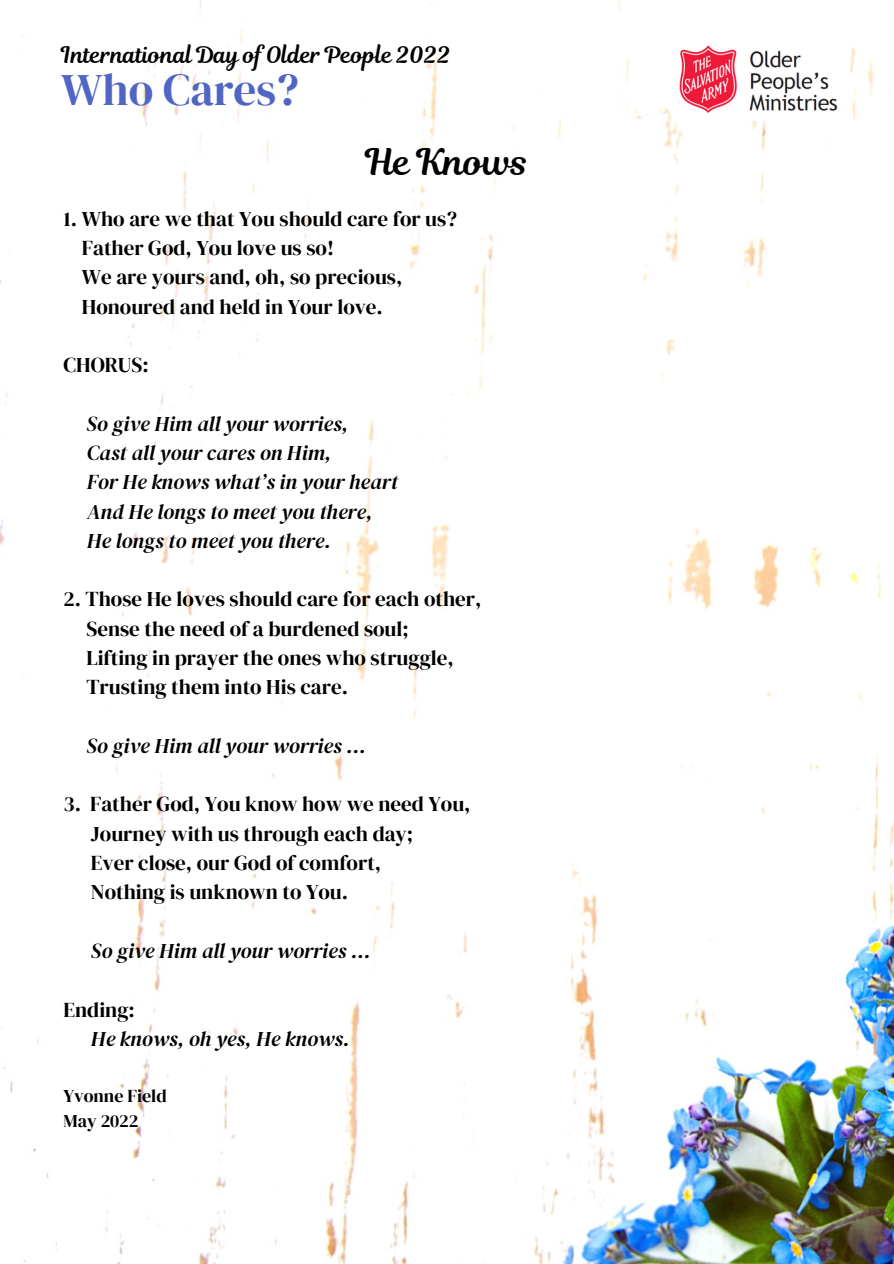
<style>
.page{position:relative;width:894px;height:1264px;background:#fff}
.page>*{position:absolute;margin:0;border:0;box-sizing:border-box;transform-origin:0 0}
.t1{font:45px "DM Serif Display";color:#5166c4}
.t2{font:36px "RTL Romman Regular";color:#000}
.t3{font:22.5px "RTL Romman Regular";color:#000}
.t4{font:21px/29.2px "DM Serif Display";color:#000}
.t5{font:italic 21px/29.2px "DM Serif Display";color:#000}
.t6{font:18px/24.8px "DM Serif Display";color:#000}
</style>
<div class="page">
<img style="left:0;top:0;width:893px;height:1263px">
<img style="left:677px;top:42px;width:163px;height:78px">
<p class="t3" style="left:61px;top:39px;width:390px">International Day of Older People 2022</p>
<h1 class="t1" style="left:61px;top:59px;width:239px">Who Cares?</h1>
<h2 class="t2" style="left:365px;top:137px;width:164px">He Knows</h2>
<p class="t4" style="left:82px;top:204px;width:376px;text-indent:-18px">1. Who are we that You should care for us?<br>Father God, You love us so!<br>We are yours and, oh, so precious,<br>Honoured and held in Your love.</p>
<p class="t4" style="left:63px;top:350px;width:87px">CHORUS:</p>
<p class="t5" style="left:86px;top:409px;width:313px">So give Him all your worries,<br>Cast all your cares on Him,<br>For He knows what’s in your heart<br>And He longs to meet you there,<br>He longs to meet you there.</p>
<p class="t4" style="left:86px;top:584px;width:396px;text-indent:-23px">2. Those He loves should care for each other, Sense the need of a burdened soul;<br>Lifting in prayer the ones who struggle, Trusting them into His care.</p>
<p class="t5" style="left:86px;top:731px;width:281px">So give Him all your worries …</p>
<p class="t4" style="left:91px;top:789px;width:381px;text-indent:-27px">3. Father God, You know how we need You,<br>Journey with us through each day;<br>Ever close, our God of comfort,<br>Nothing is unknown to You.</p>
<p class="t5" style="left:91px;top:935px;width:281px">So give Him all your worries …</p>
<p class="t4" style="left:63px;top:994px;width:73px">Ending:</p>
<p class="t5" style="left:91px;top:1023px;width:260px">He knows, oh yes, He knows.</p>
<p class="t6" style="left:63px;top:1083px;width:105px">Yvonne Field<br>May 2022</p>
</div>
